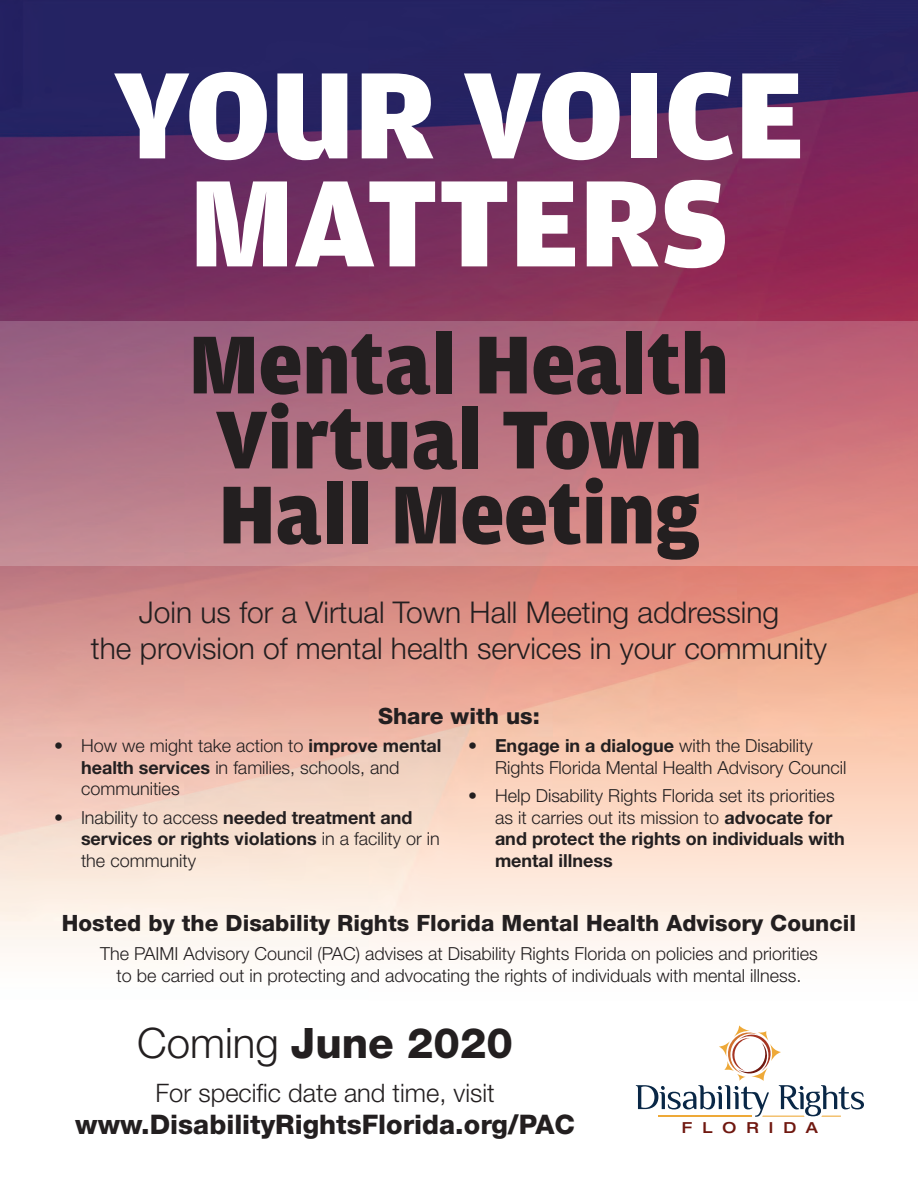
<style>
.page{position:relative;width:918px;height:1188px;background:#fff}
.page>*{position:absolute;margin:0;border:0;box-sizing:border-box;transform-origin:0 0}
.t1{font:900 130.5px "Amplitude";color:#fff}
.t2{font:900 87px/75px "Amplitude";color:#231f20;text-align:center}
.t3{font:800 42px "Helvetica Neue LT Std";color:#231f20}
.t4{font:300 30px/36px "Helvetica Neue LT Std";color:#231f20;text-align:center}
.t5{font:800 27px "Helvetica Neue LT Std";color:#231f20}
.t6{font:300 25.5px "Helvetica Neue LT Std";color:#231f20}
.t7{font:800 22.5px "Helvetica Neue LT Std";color:#231f20}
.t8{font:300 18px/21.6px "Helvetica Neue LT Std";color:#231f20}
.t9{font:500 expanded 15.15px "Helvetica Neue LT Std";letter-spacing:.66em;color:#701810}
.s1{font-weight:700}
.s2{font-weight:300}
</style>
<div class="page">
<img style="left:0;top:0;width:918px;height:1086px">
<svg style="left:636px;top:1025px;width:228px;height:92px"></svg>
<svg style="left:0;top:321px;width:918px;height:245px;background:#bd7583"></svg>
<p class="t1" style="left:113px;top:42px;width:693px">YOUR VOICE</p>
<p class="t1" style="left:190px;top:150px;width:540px">MATTERS</p>
<p class="t2" style="left:189px;top:328px;width:542px">Mental Health<br>Virtual Town<br>Hall Meeting</p>
<p class="t4" style="left:91px;top:594px;width:738px">Join us for a Virtual Town Hall Meeting addressing<br>the provision of mental health services in your community</p>
<p class="t7" style="left:378px;top:703px;width:163px">Share with us:</p>
<p class="t8" style="left:81px;top:735px;width:362px;text-indent:-27px">• How we might take action to <span class="s1">improve mental health services</span> in families, schools, and communities</p>
<p class="t8" style="left:81px;top:806px;width:360px;text-indent:-27px">• Inability to access <span class="s1">needed treatment and services or rights violations</span> in a facility or in the community</p>
<p class="t8" style="left:495px;top:735px;width:353px;text-indent:-27px"><span class="s1">• Engage in a dialogue</span> with the Disability<br>Rights Florida Mental Health Advisory Council</p>
<p class="t8" style="left:495px;top:785px;width:351px;text-indent:-27px">• Help Disability Rights Florida set its priorities as it carries out its mission to <span class="s1">advocate for and protect the rights on individuals with mental illness</span></p>
<p class="t7" style="left:62px;top:910px;width:796px">Hosted by the Disability Rights Florida Mental Health Advisory Council</p>
<p class="t8" style="left:100px;top:943px;width:719px;text-align:center">The PAIMI Advisory Council (PAC) advises at Disability Rights Florida on policies and priorities to be carried out in protecting and advocating the rights of individuals with mental illness.</p>
<p class="t3" style="left:137px;top:1018px;width:377px"><span class="s2">Coming</span> June 2020</p>
<p class="t6" style="left:156px;top:1077px;width:341px">For specific date and time, visit</p>
<p class="t5" style="left:75px;top:1108px;width:501px">www.DisabilityRightsFlorida.org/PAC</p>
<p class="t9" style="left:682px;top:1118px;width:137px">FLORIDA</p>
</div>
